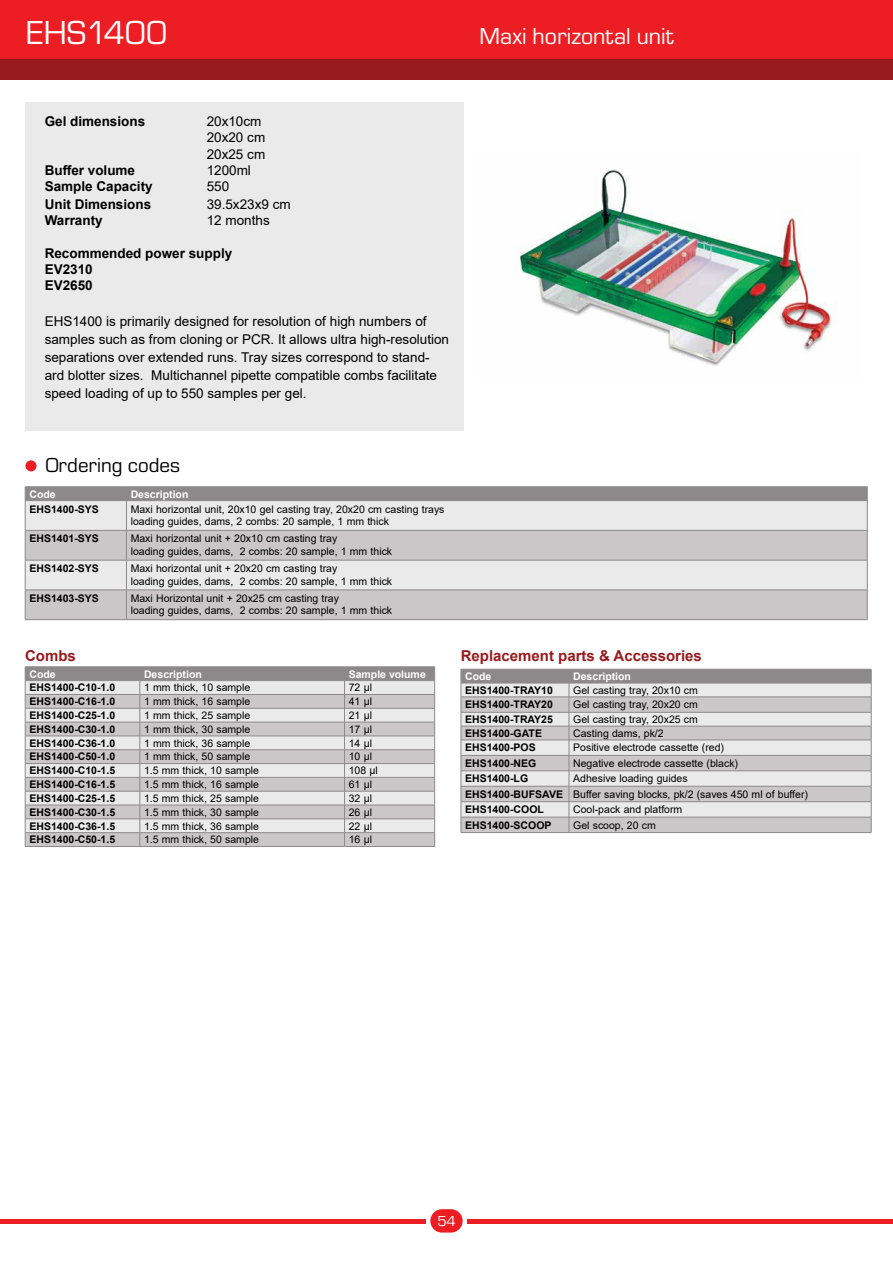
<style>
.page{position:relative;width:893px;height:1263px;background:#fff}
.page>*{position:absolute;margin:0;border:0;box-sizing:border-box;transform-origin:0 0}
.t1{font:34.5px "Eurostile TOT";color:#fff}
.t2{font:24px "Eurostile TOT";color:#fff}
.t3{font:21px "Eurostile TOT";color:#000}
.t4{font:700 15px "Arial";color:#981b1e}
.t5{font:15px "Eurostile TOT";color:#fff}
.t6{font:13.5px/18px "Arial";color:#000}
.t7{font:700 13.5px/16.2px "Arial";color:#000}
.t8{font:10.5px/12.6px "Arial";color:#000}
.t9{font:700 10.5px "Arial";color:#000}
.t10{font:700 10.5px "Arial";color:#fff}
.s1{font-weight:700}
</style>
<div class="page">
<div style="left:0;top:0;width:893px;height:59px;background:#ed1d24"></div>
<div style="left:0;top:59px;width:893px;height:20px;background:#981b1e"></div>
<hr style="left:0;top:1219px;width:893px;height:4px;background:#ed1d24">
<div style="left:426px;top:1204px;width:41px;height:33px;background:#fff"></div>
<div style="left:430px;top:1209px;width:33px;height:23px;background:#ed1d24;border-radius:12px"></div>
<div style="left:26px;top:102px;width:438px;height:329px;background:#eaeaea"></div>
<hr style="left:25px;top:846px;width:115px;height:1px;background:#8b8989">
<hr style="left:140px;top:846px;width:205px;height:1px;background:#8b8989">
<hr style="left:345px;top:846px;width:90px;height:1px;background:#8b8989">
<hr style="left:25px;top:666px;width:115px;height:1px;background:#8b8989">
<hr style="left:140px;top:666px;width:205px;height:1px;background:#8b8989">
<hr style="left:345px;top:666px;width:90px;height:1px;background:#8b8989">
<svg style="left:25px;top:667px;width:410px;height:179px;background:#cdcccc"></svg>
<div style="left:26px;top:460px;width:11px;height:11px;background:#ed1d24;border-radius:50%"></div>
<svg style="left:26px;top:531px;width:841px;height:88px;background:#d3d1d1"></svg>
<hr style="left:25px;top:486px;width:101px;height:1px;background:#8b8989">
<hr style="left:126px;top:486px;width:741px;height:1px;background:#8b8989">
<svg style="left:25px;top:487px;width:843px;height:43px;background:#cac9c9"></svg>
<hr style="left:25px;top:530px;width:101px;height:1px;background:#8b8989">
<hr style="left:25px;top:530px;width:1px;height:30px;background:#8b8989">
<hr style="left:126px;top:530px;width:741px;height:1px;background:#8b8989">
<hr style="left:126px;top:530px;width:1px;height:30px;background:#8b8989">
<hr style="left:867px;top:530px;width:1px;height:30px;background:#8b8989">
<hr style="left:25px;top:560px;width:101px;height:1px;background:#8b8989">
<hr style="left:25px;top:560px;width:1px;height:30px;background:#8b8989">
<hr style="left:126px;top:560px;width:741px;height:1px;background:#8b8989">
<hr style="left:126px;top:560px;width:1px;height:30px;background:#8b8989">
<hr style="left:867px;top:560px;width:1px;height:30px;background:#8b8989">
<hr style="left:25px;top:590px;width:101px;height:1px;background:#8b8989">
<svg style="left:25px;top:590px;width:1px;height:29px"></svg>
<hr style="left:126px;top:590px;width:741px;height:1px;background:#8b8989">
<svg style="left:126px;top:591px;width:1px;height:28px"></svg>
<svg style="left:867px;top:590px;width:1px;height:29px"></svg>
<hr style="left:25px;top:619px;width:101px;height:1px;background:#8b8989">
<hr style="left:126px;top:619px;width:741px;height:1px;background:#8b8989">
<svg style="left:461px;top:669px;width:411px;height:163px;background:#cdcccc"></svg>
<hr style="left:461px;top:832px;width:108px;height:1px;background:#8b8989">
<hr style="left:569px;top:832px;width:302px;height:1px;background:#8b8989">
<img style="left:514px;top:169px;width:323px;height:197px">
<h1 class="t1" style="left:27px;top:14px;width:142px">EHS1400</h1>
<h2 class="t2" style="left:480px;top:23px;width:196px">Maxi horizontal unit</h2>
<p class="t7" style="left:45px;top:113px;width:102px">Gel dimensions</p>
<p class="t6" style="left:207px;top:113px;width:60px;line-height:16.2px">20x10cm<br>20x20 cm<br>20x25 cm</p>
<p class="t7" style="left:45px;top:162px;width:92px">Buffer volume</p>
<p class="t6" style="left:207px;top:161px;width:46px">1200ml</p>
<p class="t7" style="left:45px;top:178px;width:110px">Sample Capacity</p>
<p class="t6" style="left:207px;top:177px;width:24px">550</p>
<p class="t7" style="left:45px;top:196px;width:108px">Unit Dimensions</p>
<p class="t6" style="left:207px;top:195px;width:86px">39.5x23x9 cm</p>
<p class="t7" style="left:45px;top:212px;width:60px">Warranty</p>
<p class="t6" style="left:207px;top:211px;width:65px">12 months</p>
<p class="t7" style="left:45px;top:245px;width:189px">Recommended power supply<br>EV2310<br>EV2650</p>
<p class="t6" style="left:45px;top:312px;width:406px">EHS1400 is primarily designed for resolution of high numbers of samples such as from cloning or PCR. It allows ultra high-resolution separations over extended runs. Tray sizes correspond to stand&shy;ard blotter sizes. Multichannel pipette compatible combs facilitate speed loading of up to 550 samples per gel.</p>
<h3 class="t3" style="left:46px;top:453px;width:136px">Ordering codes</h3>
<p class="t10" style="left:29px;top:486px;width:28px">Code</p>
<p class="t10" style="left:131px;top:486px;width:59px">Description</p>
<p class="t9" style="left:29px;top:501px;width:71px">EHS1400-SYS</p>
<p class="t8" style="left:131px;top:502px;width:315px">Maxi horizontal unit, 20x10 gel casting tray, 20x20 cm casting trays loading guides, dams, 2 combs: 20 sample, 1 mm thick</p>
<p class="t9" style="left:29px;top:531px;width:71px">EHS1401-SYS</p>
<p class="t8" style="left:131px;top:532px;width:263px">Maxi horizontal unit + 20x10 cm casting tray<br>loading guides, dams, 2 combs: 20 sample, 1 mm thick</p>
<p class="t9" style="left:29px;top:561px;width:71px">EHS1402-SYS</p>
<p class="t8" style="left:131px;top:562px;width:263px">Maxi horizontal unit + 20x20 cm casting tray<br>loading guides, dams, 2 combs: 20 sample, 1 mm thick</p>
<p class="t9" style="left:29px;top:591px;width:71px">EHS1403-SYS</p>
<p class="t8" style="left:131px;top:592px;width:263px">Maxi Horizontal unit + 20x25 cm casting tray<br>loading guides, dams, 2 combs: 20 sample, 1 mm thick</p>
<h3 class="t4" style="left:25px;top:645px;width:52px">Combs</h3>
<p class="t10" style="left:29px;top:666px;width:28px">Code</p>
<p class="t10" style="left:144px;top:666px;width:59px">Description</p>
<p class="t10" style="left:349px;top:666px;width:79px">Sample volume</p>
<p class="t9" style="left:29px;top:680px;width:87px">EHS1400-C10-1.0</p>
<p class="t8" style="left:144px;top:681px;width:108px">1 mm thick, 10 sample</p>
<p class="t8" style="left:349px;top:681px;width:25px">72 µl</p>
<p class="t9" style="left:29px;top:694px;width:87px">EHS1400-C16-1.0</p>
<p class="t8" style="left:144px;top:695px;width:108px">1 mm thick, 16 sample</p>
<p class="t8" style="left:349px;top:695px;width:25px">41 µl</p>
<p class="t9" style="left:29px;top:708px;width:87px">EHS1400-C25-1.0</p>
<p class="t8" style="left:144px;top:709px;width:108px">1 mm thick, 25 sample</p>
<p class="t8" style="left:349px;top:709px;width:25px">21 µl</p>
<p class="t9" style="left:29px;top:722px;width:87px">EHS1400-C30-1.0</p>
<p class="t8" style="left:144px;top:723px;width:108px">1 mm thick, 30 sample</p>
<p class="t8" style="left:349px;top:723px;width:25px">17 µl</p>
<p class="t9" style="left:29px;top:735px;width:87px">EHS1400-C36-1.0</p>
<p class="t8" style="left:144px;top:737px;width:108px">1 mm thick, 36 sample</p>
<p class="t8" style="left:349px;top:737px;width:25px">14 µl</p>
<p class="t9" style="left:29px;top:749px;width:87px">EHS1400-C50-1.0</p>
<p class="t8" style="left:144px;top:750px;width:108px">1 mm thick, 50 sample</p>
<p class="t8" style="left:349px;top:750px;width:25px">10 µl</p>
<p class="t9" style="left:29px;top:763px;width:87px">EHS1400-C10-1.5</p>
<p class="t8" style="left:144px;top:764px;width:116px">1.5 mm thick, 10 sample</p>
<p class="t8" style="left:349px;top:764px;width:31px">108 µl</p>
<p class="t9" style="left:29px;top:777px;width:87px">EHS1400-C16-1.5</p>
<p class="t8" style="left:144px;top:778px;width:116px">1.5 mm thick, 16 sample</p>
<p class="t8" style="left:349px;top:778px;width:25px">61 µl</p>
<p class="t9" style="left:29px;top:791px;width:87px">EHS1400-C25-1.5</p>
<p class="t8" style="left:144px;top:792px;width:116px">1.5 mm thick, 25 sample</p>
<p class="t8" style="left:349px;top:792px;width:25px">32 µl</p>
<p class="t9" style="left:29px;top:805px;width:87px">EHS1400-C30-1.5</p>
<p class="t8" style="left:144px;top:806px;width:116px">1.5 mm thick, 30 sample</p>
<p class="t8" style="left:349px;top:806px;width:25px">26 µl</p>
<p class="t9" style="left:29px;top:818px;width:87px">EHS1400-C36-1.5</p>
<p class="t8" style="left:144px;top:819px;width:116px">1.5 mm thick, 36 sample</p>
<p class="t8" style="left:349px;top:819px;width:25px">22 µl</p>
<p class="t9" style="left:29px;top:832px;width:87px">EHS1400-C50-1.5</p>
<p class="t8" style="left:144px;top:833px;width:116px">1.5 mm thick, 50 sample</p>
<p class="t8" style="left:349px;top:833px;width:25px">16 µl</p>
<h3 class="t4" style="left:461px;top:645px;width:243px">Replacement parts &amp; Accessories</h3>
<p class="t10" style="left:465px;top:669px;width:28px">Code</p>
<p class="t10" style="left:573px;top:669px;width:59px">Description</p>
<p class="t9" style="left:465px;top:683px;width:89px">EHS1400-TRAY10</p>
<p class="t8" style="left:573px;top:684px;width:126px">Gel casting tray, 20x10 cm</p>
<p class="t9" style="left:465px;top:697px;width:89px">EHS1400-TRAY20</p>
<p class="t8" style="left:573px;top:698px;width:126px">Gel casting tray, 20x20 cm</p>
<p class="t9" style="left:465px;top:712px;width:89px">EHS1400-TRAY25</p>
<p class="t8" style="left:573px;top:713px;width:126px">Gel casting tray, 20x25 cm</p>
<p class="t9" style="left:465px;top:726px;width:78px">EHS1400-GATE</p>
<p class="t8" style="left:573px;top:727px;width:92px">Casting dams, pk/2</p>
<p class="t9" style="left:465px;top:740px;width:72px">EHS1400-POS</p>
<p class="t8" style="left:573px;top:741px;width:152px">Positive electrode cassette (red)</p>
<p class="t9" style="left:465px;top:756px;width:73px">EHS1400-NEG</p>
<p class="t8" style="left:573px;top:757px;width:166px">Negative electrode cassette (black)</p>
<p class="t9" style="left:465px;top:771px;width:65px">EHS1400-LG</p>
<p class="t8" style="left:465px;top:771px;width:344px;line-height:15.5px;text-indent:108px">Adhesive loading guides<br><span class="s1">EHS1400-BUFSAVE</span> Buffer saving blocks, pk/2 (saves 450 ml of buffer)<br><span class="s1">EHS1400-COOL</span></p>
<p class="t8" style="left:573px;top:803px;width:111px">Cool-pack and platform</p>
<p class="t9" style="left:465px;top:817px;width:88px">EHS1400-SCOOP</p>
<p class="t8" style="left:573px;top:819px;width:84px">Gel scoop, 20 cm</p>
<h3 class="t5" style="left:437px;top:1213px;width:20px">54</h3>
</div>
